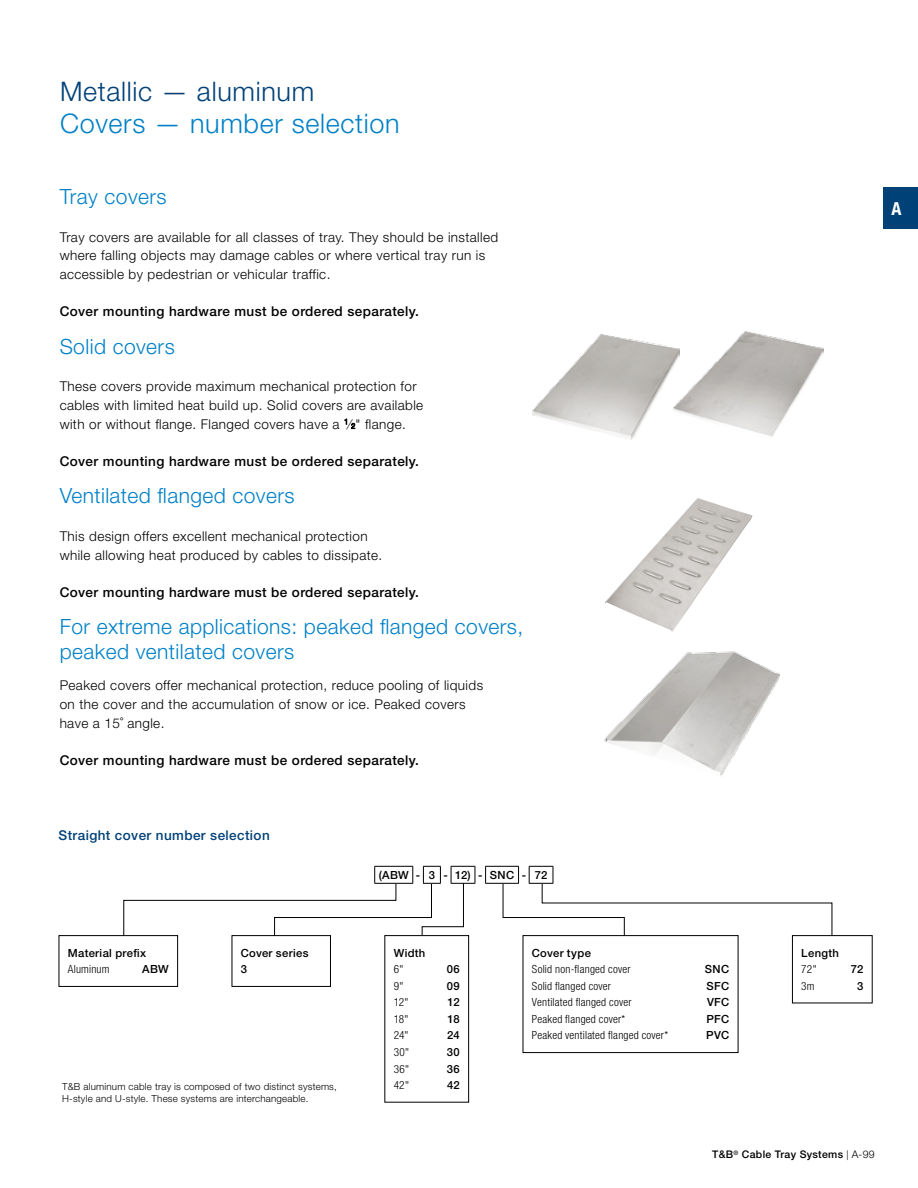
<style>
.page{position:relative;width:918px;height:1188px;background:#fff}
.page>*{position:absolute;margin:0;border:0;box-sizing:border-box;transform-origin:0 0}
.t1{font:300 27px "Helvetica Neue LT Std";letter-spacing:.025em;color:#0081c7}
.t2{font:300 27px "Helvetica Neue LT Std";letter-spacing:.025em;color:#004178}
.t3{font:300 21px/24.8px "Helvetica Neue LT Std";letter-spacing:.02em;color:#0081c7}
.t4{font:700 condensed 18px "Helvetica Neue LT Std";color:#fff}
.t5{font:300 13.5px/18.8px "Helvetica Neue LT Std";letter-spacing:.03em;color:#000}
.t6{font:500 13.5px "Helvetica Neue LT Std";letter-spacing:.03em;color:#000}
.t7{font:500 13.5px "Helvetica Neue LT Std";letter-spacing:.03em;color:#004178}
.t8{font:300 condensed 11.25px "Helvetica Neue LT Std";letter-spacing:.02em;color:#000}
.t9{font:500 11.25px/16.5px "Helvetica Neue LT Std";letter-spacing:.03em;color:#000}
.t10{font:500 10.5px "Helvetica Neue LT Std";letter-spacing:.03em;color:#000}
.t11{font:300 9.75px/12.5px "Helvetica Neue LT Std";letter-spacing:.02em;color:#000}
.s1{font-size:7.35px}
.s2{font-weight:300;font-size:9.75px}
.s3{font-weight:300}
</style>
<div class="page">
<div style="left:883px;top:188px;width:35px;height:41px;background:#004178"></div>
<img style="left:605px;top:498px;width:147px;height:134px">
<img style="left:679px;top:332px;width:144px;height:105px">
<img style="left:533px;top:335px;width:146px;height:105px">
<img style="left:604px;top:651px;width:175px;height:125px">
<svg style="left:345px;top:419px;width:10px;height:10px"></svg>
<svg style="left:123px;top:866px;width:710px;height:109px"></svg>
<div style="left:385px;top:936px;width:84px;height:166px;background:#fff"></div>
<div style="left:384px;top:935px;width:85px;height:168px;border:1px solid #000"></div>
<div style="left:59px;top:936px;width:119px;height:50px;background:#fff"></div>
<div style="left:59px;top:935px;width:119px;height:52px;border:1px solid #000"></div>
<div style="left:232px;top:936px;width:98px;height:50px;background:#fff"></div>
<div style="left:232px;top:935px;width:99px;height:52px;border:1px solid #000"></div>
<div style="left:523px;top:936px;width:215px;height:117px;background:#fff"></div>
<div style="left:523px;top:935px;width:215px;height:118px;border:1px solid #000"></div>
<div style="left:792px;top:936px;width:80px;height:67px;background:#fff"></div>
<div style="left:792px;top:935px;width:81px;height:68px;border:1px solid #000"></div>
<h1 class="t2" style="left:60px;top:75px;width:256px">Metallic — aluminum</h1>
<h1 class="t1" style="left:60px;top:107px;width:341px">Covers — number selection</h1>
<h2 class="t3" style="left:60px;top:184px;width:108px">Tray covers</h2>
<p class="t5" style="left:60px;top:227px;width:440px">Tray covers are available for all classes of tray. They should be installed where falling objects may damage cables or where vertical tray run is accessible by pedestrian or vehicular traffic.</p>
<p class="t6" style="left:60px;top:303px;width:361px">Cover mounting hardware must be ordered separately.</p>
<h2 class="t3" style="left:60px;top:333px;width:117px">Solid covers</h2>
<p class="t5" style="left:60px;top:377px;width:365px">These covers provide maximum mechanical protection for cables with limited heat build up. Solid covers are available with or without flange. Flanged covers have a <sup>1</sup>⁄<span class="s1">2</span>" flange.</p>
<p class="t6" style="left:60px;top:453px;width:361px">Cover mounting hardware must be ordered separately.</p>
<h2 class="t3" style="left:60px;top:483px;width:236px">Ventilated flanged covers</h2>
<p class="t5" style="left:60px;top:526px;width:324px">This design offers excellent mechanical protection while allowing heat produced by cables to dissipate.</p>
<p class="t6" style="left:60px;top:584px;width:361px">Cover mounting hardware must be ordered separately.</p>
<h2 class="t3" style="left:60px;top:614px;width:465px">For extreme applications: peaked flanged covers, peaked ventilated covers</h2>
<p class="t5" style="left:60px;top:676px;width:425px">Peaked covers offer mechanical protection, reduce pooling of liquids on the cover and the accumulation of snow or ice. Peaked covers have a 15˚ angle.</p>
<p class="t6" style="left:60px;top:752px;width:361px">Cover mounting hardware must be ordered separately.</p>
<p class="t7" style="left:59px;top:827px;width:213px">Straight cover number selection</p>
<p class="t9" style="left:379px;top:866px;width:170px">(ABW - 3 - 12) - SNC - 72</p>
<h3 class="t4" style="left:891px;top:198px;width:12px">A</h3>
<p class="t9" style="left:241px;top:944px;width:69px">Cover series<br>3</p>
<p class="t9" style="left:532px;top:944px;width:61px">Cover type</p>
<p class="t9" style="left:68px;top:944px;width:80px">Material prefix</p>
<p class="t8" style="left:68px;top:963px;width:43px">Aluminum</p>
<p class="t9" style="left:142px;top:961px;width:28px">ABW</p>
<p class="t9" style="left:394px;top:944px;width:33px">Width</p>
<p class="t8" style="left:394px;top:963px;width:11px">6"</p>
<p class="t9" style="left:447px;top:961px;width:14px">06</p>
<p class="t8" style="left:394px;top:979px;width:11px">9"</p>
<p class="t9" style="left:447px;top:977px;width:14px">09</p>
<p class="t8" style="left:394px;top:996px;width:16px">12"</p>
<p class="t9" style="left:448px;top:994px;width:14px">12</p>
<p class="t8" style="left:394px;top:1012px;width:16px">18"</p>
<p class="t9" style="left:448px;top:1011px;width:14px">18</p>
<p class="t8" style="left:394px;top:1029px;width:16px">24"</p>
<p class="t9" style="left:447px;top:1027px;width:14px">24</p>
<p class="t8" style="left:394px;top:1046px;width:17px">30"</p>
<p class="t9" style="left:447px;top:1044px;width:14px">30</p>
<p class="t8" style="left:394px;top:1062px;width:17px">36"</p>
<p class="t9" style="left:447px;top:1060px;width:14px">36</p>
<p class="t8" style="left:394px;top:1079px;width:17px">42"</p>
<p class="t9" style="left:447px;top:1077px;width:14px">42</p>
<p class="t8" style="left:532px;top:963px;width:100px">Solid non-flanged cover</p>
<p class="t9" style="left:705px;top:961px;width:26px">SNC</p>
<p class="t8" style="left:532px;top:979px;width:81px">Solid flanged cover</p>
<p class="t9" style="left:707px;top:977px;width:24px">SFC</p>
<p class="t8" style="left:532px;top:996px;width:101px">Ventilated flanged cover</p>
<p class="t9" style="left:707px;top:994px;width:24px">VFC</p>
<p class="t8" style="left:532px;top:1012px;width:95px">Peaked flanged cover*</p>
<p class="t9" style="left:707px;top:1011px;width:24px">PFC</p>
<p class="t8" style="left:532px;top:1029px;width:138px">Peaked ventilated flanged cover*</p>
<p class="t9" style="left:706px;top:1027px;width:24px">PVC</p>
<p class="t11" style="left:62px;top:1080px;width:276px">T&amp;B aluminum cable tray is composed of two distinct systems,<br>H-style and U-style. These systems are interchangeable.</p>
<p class="t9" style="left:801px;top:944px;width:39px">Length</p>
<p class="t8" style="left:801px;top:963px;width:17px">72"</p>
<p class="t9" style="left:851px;top:961px;width:14px">72</p>
<p class="t8" style="left:801px;top:979px;width:15px">3m</p>
<p class="t9" style="left:857px;top:977px;width:8px">3</p>
<p class="t10" style="left:712px;top:1148px;width:164px">T&amp;B<sup>®</sup> Cable Tray Systems <span class="s2">|</span> <span class="s3">A-99</span></p>
</div>
